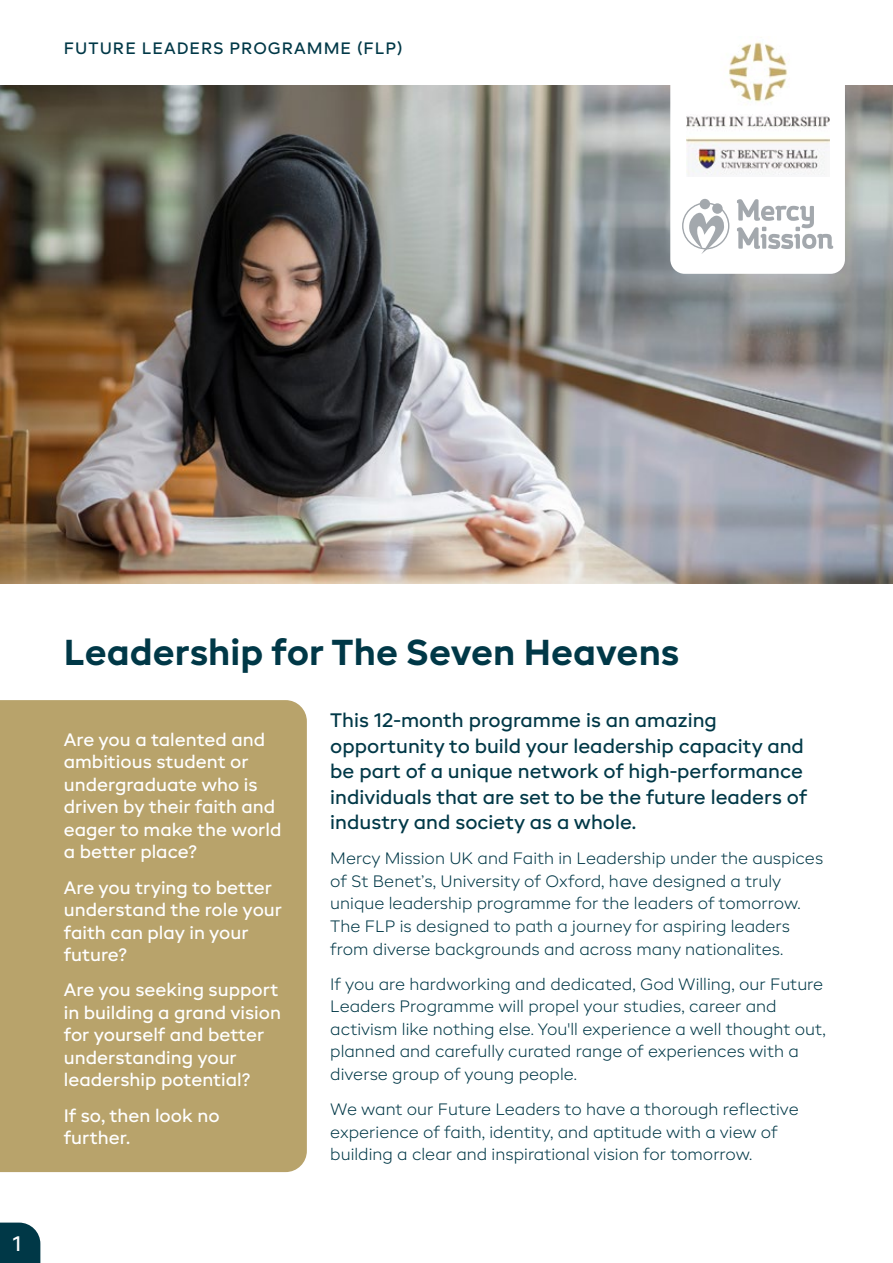
<style>
.page{position:relative;width:893px;height:1263px;background:#fff}
.page>*{position:absolute;margin:0;border:0;box-sizing:border-box;transform-origin:0 0}
.t1{font:700 36px "BR Candor";color:#003847}
.t2{font:500 21px "BR Candor";color:#fff}
.t3{font:500 19.5px/25.5px "BR Candor";color:#003847}
.t4{font:500 18px/22.5px "BR Candor";color:#fff}
.t5{font:300 16.5px/22.5px "BR Candor";color:#003847}
.t6{font:500 16.5px "BR Candor";letter-spacing:.06em;color:#003847}
</style>
<div class="page">
<svg style="left:0;top:1222px;width:40px;height:41px;background:#114553"></svg>
<div style="left:0;top:700px;width:307px;height:472px;background:#b8a36b"></div>
<img style="left:0;top:85px;width:893px;height:499px">
<svg style="left:670px;top:85px;width:175px;height:189px"></svg>
<img style="left:686px;top:42px;width:143px;height:134px">
<svg style="left:682px;top:202px;width:47px;height:52px"></svg>
<div style="left:700px;top:199px;width:10px;height:10px;background:#a3a8ad;border-radius:50%"></div>
<div style="left:712px;top:203px;width:11px;height:11px;background:#a3a8ad;border-radius:50%"></div>
<svg style="left:737px;top:199px;width:96px;height:50px"></svg>
<p class="t6" style="left:64px;top:38px;width:340px">FUTURE LEADERS PROGRAMME (FLP)</p>
<p class="t2" style="left:13px;top:1231px;width:10px">1</p>
<h1 class="t1" style="left:64px;top:630px;width:617px">Leadership for The Seven Heavens</h1>
<p class="t4" style="left:64px;top:728px;width:219px">Are you a talented and ambitious student or undergraduate who is driven by their faith and eager to make the world a better place?</p>
<p class="t4" style="left:64px;top:876px;width:220px">Are you trying to better understand the role your faith can play in your future?</p>
<p class="t4" style="left:64px;top:979px;width:219px">Are you seeking support in building a grand vision for yourself and better understanding your leadership potential?</p>
<p class="t4" style="left:64px;top:1104px;width:157px">If so, then look no further.</p>
<p class="t3" style="left:330px;top:708px;width:478px">This 12-month programme is an amazing opportunity to build your leadership capacity and be part of a unique network of high-performance individuals that are set to be the future leaders of industry and society as a whole.</p>
<p class="t5" style="left:330px;top:847px;width:495px">Mercy Mission UK and Faith in Leadership under the auspices of St Benet’s, University of Oxford, have designed a truly unique leadership programme for the leaders of tomorrow.<br>The FLP is designed to path a journey for aspiring leaders from diverse backgrounds and across many nationalites.</p>
<p class="t5" style="left:330px;top:972px;width:497px">If you are hardworking and dedicated, God Willing, our Future Leaders Programme will propel your studies, career and activism like nothing else. You'll experience a well thought out, planned and carefully curated range of experiences with a diverse group of young people.</p>
<p class="t5" style="left:330px;top:1098px;width:470px">We want our Future Leaders to have a thorough reflective experience of faith, identity, and aptitude with a view of building a clear and inspirational vision for tomorrow.</p>
</div>
